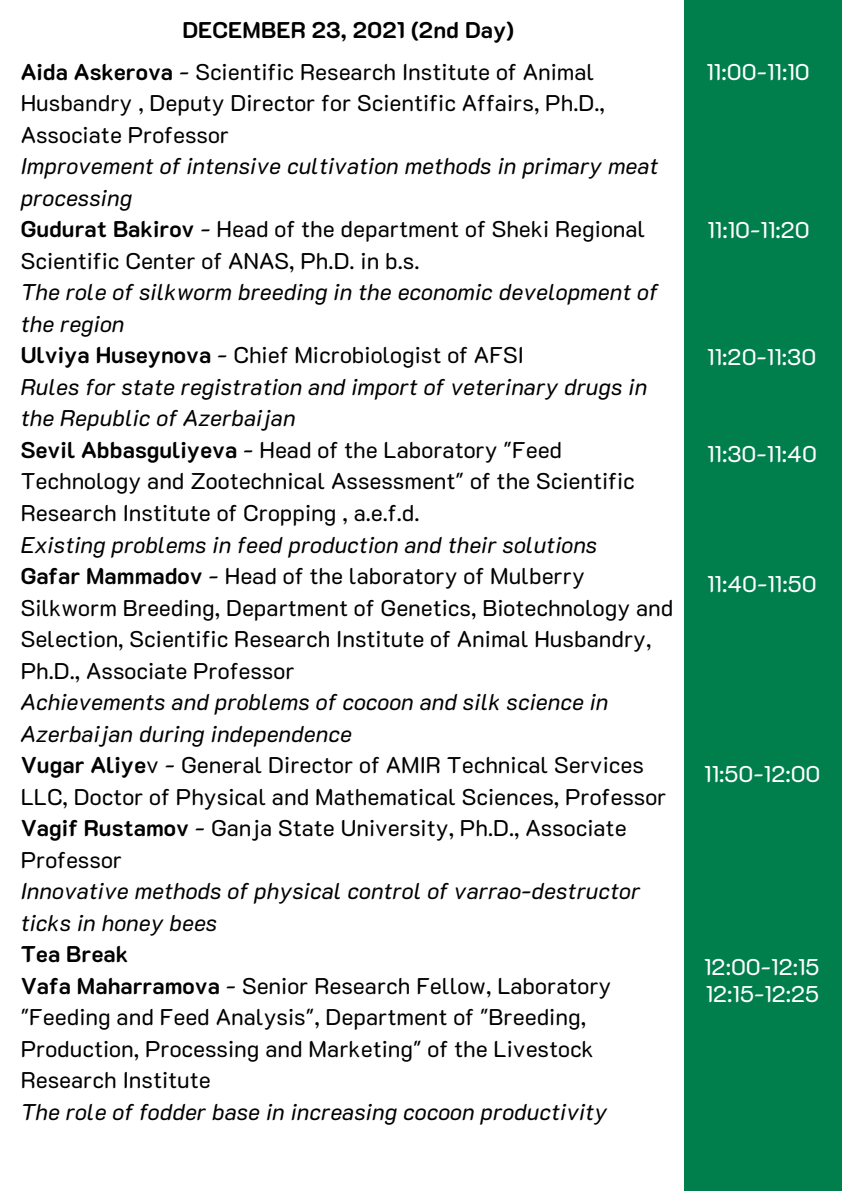
<style>
.page{position:relative;width:842px;height:1191px;background:#fff}
.page>*{position:absolute;margin:0;border:0;box-sizing:border-box;transform-origin:0 0}
.t1{font:22.8px/31.6px "K2 D";color:#000}
.t2{font:italic 22.8px/31.6px "K2 D";color:#000}
.t3{font:22.8px "K2 D";color:#fff}
.t4{font:700 22.8px "K2 D";color:#000}
.s1{font-weight:700}
</style>
<div class="page">
<div style="left:684px;top:0;width:158px;height:1191px;background:#007f4d"></div>
<p class="t4" style="left:182px;top:14px;width:333px">DECEMBER 23, 2021 (2nd Day)</p>
<p class="t1" style="left:21px;top:55px;width:585px"><span class="s1">Aida Askerova</span> - Scientific Research Institute of Animal<br>Husbandry , Deputy Director for Scientific Affairs, Ph.D.,<br>Associate Professor</p>
<p class="t2" style="left:21px;top:149px;width:639px">Improvement of intensive cultivation methods in primary meat processing</p>
<p class="t1" style="left:21px;top:212px;width:626px"><span class="s1">Gudurat Bakirov</span> - Head of the department of Sheki Regional<br>Scientific Center of ANAS, Ph.D. in b.s.</p>
<p class="t2" style="left:21px;top:275px;width:638px">The role of silkworm breeding in the economic development of the region</p>
<p class="t1" style="left:21px;top:339px;width:504px"><span class="s1">Ulviya Huseynova</span> - Chief Microbiologist of AFSI</p>
<p class="t2" style="left:21px;top:370px;width:628px">Rules for state registration and import of veterinary drugs in the Republic of Azerbaijan</p>
<p class="t1" style="left:21px;top:433px;width:615px"><span class="s1">Sevil Abbasguliyeva</span> - Head of the Laboratory "Feed<br>Technology and Zootechnical Assessment" of the Scientific<br>Research Institute of Cropping , a.e.f.d.</p>
<p class="t2" style="left:21px;top:528px;width:578px">Existing problems in feed production and their solutions</p>
<p class="t1" style="left:21px;top:559px;width:654px"><span class="s1">Gafar Mammadov</span> - Head of the laboratory of Mulberry Silkworm Breeding, Department of Genetics, Biotechnology and Selection, Scientific Research Institute of Animal Husbandry, Ph.D., Associate Professor</p>
<p class="t2" style="left:21px;top:685px;width:589px">Achievements and problems of cocoon and silk science in<br>Azerbaijan during independence</p>
<p class="t1" style="left:21px;top:748px;width:647px"><span class="s1">Vugar Aliye</span>v - General Director of AMIR Technical Services<br>LLC, Doctor of Physical and Mathematical Sciences, Professor</p>
<p class="t1" style="left:21px;top:811px;width:607px"><span class="s1">Vagif Rustamov</span> - Ganja State University, Ph.D., Associate<br>Professor</p>
<p class="t2" style="left:21px;top:874px;width:621px">Innovative methods of physical control of varrao-destructor ticks in honey bees</p>
<p class="t4" style="left:21px;top:938px;width:109px">Tea Break</p>
<p class="t1" style="left:21px;top:969px;width:592px"><span class="s1">Vafa Maharramova</span> - Senior Research Fellow, Laboratory "Feeding and Feed Analysis", Department of "Breeding, Production, Processing and Marketing" of the Livestock Research Institute</p>
<p class="t2" style="left:21px;top:1095px;width:588px">The role of fodder base in increasing cocoon productivity</p>
<p class="t3" style="left:706px;top:56px;width:105px">11:00-11:10</p>
<p class="t3" style="left:707px;top:214px;width:104px">11:10-11:20</p>
<p class="t3" style="left:707px;top:341px;width:111px">11:20-11:30</p>
<p class="t3" style="left:707px;top:438px;width:111px">11:30-11:40</p>
<p class="t3" style="left:707px;top:568px;width:111px">11:40-11:50</p>
<p class="t3" style="left:704px;top:758px;width:118px">11:50-12:00</p>
<p class="t3" style="left:704px;top:951px;width:117px">12:00-12:15</p>
<p class="t3" style="left:705px;top:979px;width:115px">12:15-12:25</p>
</div>
